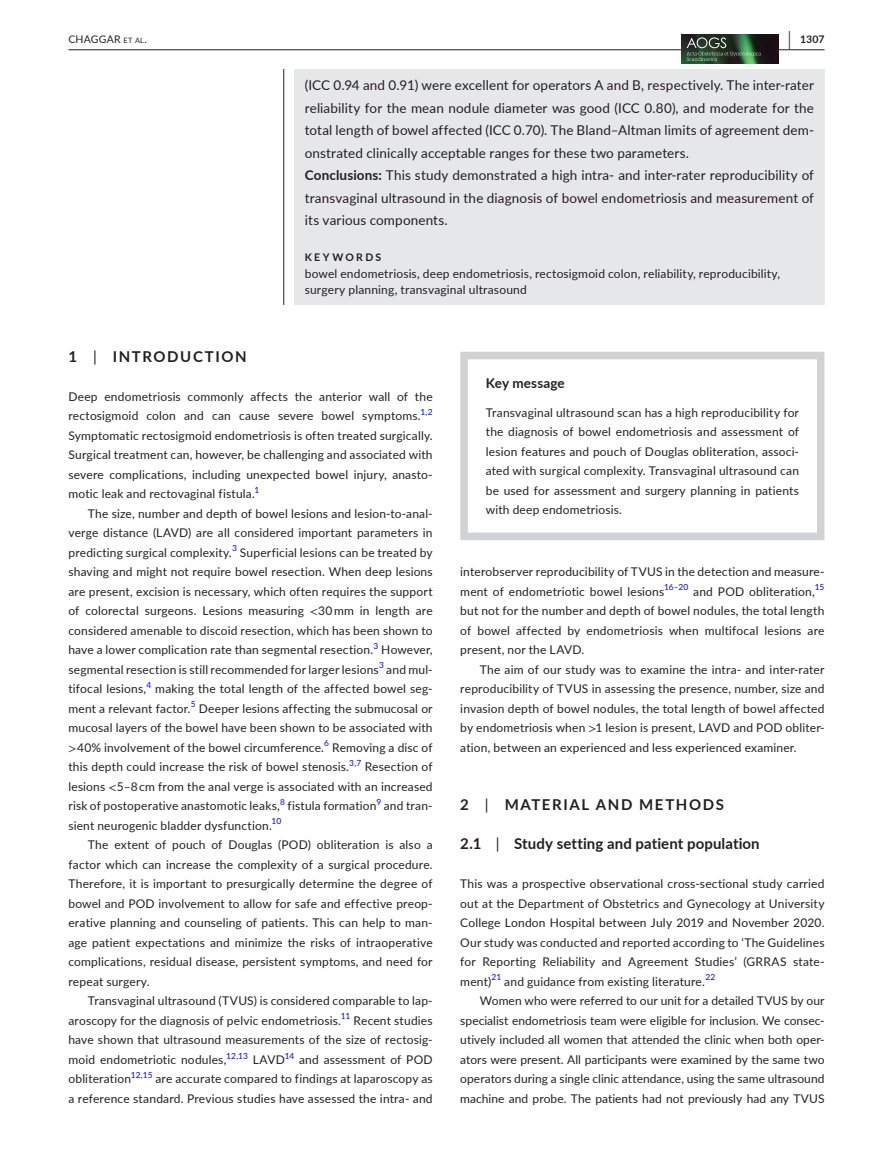
<style>
.page{position:relative;width:893px;height:1174px;background:#fff}
.page>*{position:absolute;margin:0;border:0;box-sizing:border-box;transform-origin:0 0}
.t1{font:700 15px "Lato";letter-spacing:.005em;color:#231f20}
.t2{font:700 15px "Lato";letter-spacing:.11em;color:#231f20}
.t3{font:700 15px "Lato";letter-spacing:.105em;color:#231f20}
.t4{font:13.5px/22.5px "Lato";letter-spacing:.01em;color:#231f20}
.t5{font:700 13.5px "Lato";letter-spacing:.01em;color:#231f20}
.t6{font:12px/19.5px "Lato";letter-spacing:.015em;color:#231f20;text-align:justify}
.t7{font:700 10.5px "Lato";letter-spacing:.215em;color:#231f20}
.t8{font:10.5px "Lato";letter-spacing:.025em;color:#231f20}
.t9{font:8.4px "Lato";color:#00f}
.s1{font-size:7.35px}
.s2{font-size:19.5px}
.s3{font-weight:700}
.s4{font-weight:400}
.s5{font-family:"STIX"}
</style>
<div class="page">
<hr style="left:68px;top:49px;width:756px;height:1px;background:#231f20">
<img style="left:682px;top:34px;width:97px;height:30px">
<svg style="left:687px;top:37px;width:74px;height:24px;background:#3f5843"></svg>
<div style="left:294px;top:69px;width:530px;height:236px;background:#e6e7e9"></div>
<hr style="left:283px;top:69px;width:1px;height:236px;background:#231f20">
<div style="left:460px;top:352px;width:364px;height:188px;border:8px solid #d1d2d4"></div>
<p class="t8" style="left:68px;top:31px;width:80px">CHAGGAR <span class="s1">et al</span>.</p>
<p class="t7" style="left:789px;top:31px;width:37px"><span class="s2">|</span> 1307</p>
<p class="t4" style="left:305px;top:74px;width:511px">(ICC 0.94 and 0.91) were excellent for operators A and B, respectively. The inter-rater reliability for the mean nodule diameter was good (ICC 0.80), and moderate for the total length of bowel affected (ICC 0.70). The Bland–Altman limits of agreement dem&shy;onstrated clinically acceptable ranges for these two parameters.<br><span class="s3">Conclusions:</span> This study demonstrated a high intra- and inter-rater reproducibility of transvaginal ultrasound in the diagnosis of bowel endometriosis and measurement of its various components.</p>
<p class="t7" style="left:305px;top:250px;width:78px">KEYWORDS</p>
<p class="t6" style="left:305px;top:265px;width:477px;line-height:16.5px">bowel endometriosis, deep endometriosis, rectosigmoid colon, reliability, reproducibility, surgery planning, transvaginal ultrasound</p>
<p class="t3" style="left:68px;top:345px;width:180px">1 <span class="s4">|</span> INTRODUCTION</p>
<p class="t6" style="left:68px;top:386px;width:366px">Deep endometriosis commonly affects the anterior wall of the rectosigmoid colon and can cause severe bowel symptoms.</p>
<p class="t9" style="left:420px;top:406px;width:14px">1,2</p>
<p class="t6" style="left:68px;top:425px;width:366px">Symptomatic rectosigmoid endometriosis is often treated surgically.<br>Surgical treatment can, however, be challenging and associated with severe complications, including unexpected bowel injury, anasto&shy;motic leak and rectovaginal fistula.</p>
<p class="t9" style="left:255px;top:484px;width:6px">1</p>
<p class="t6" style="left:68px;top:503px;width:366px;text-indent:20px">The size, number and depth of bowel lesions and lesion-to-anal&shy;verge distance (LAVD) are all considered important parameters in predicting surgical complexity.</p>
<p class="t9" style="left:232px;top:542px;width:6px">3</p>
<p class="t6" style="left:68px;top:542px;width:366px;text-indent:171px">Superficial lesions can be treated by shaving and might not require bowel resection. When deep lesions are present, excision is necessary, which often requires the support of colorectal surgeons. Lesions measuring <span class="s5">&lt;</span>30 mm in length are considered amenable to discoid resection, which has been shown to have a lower complication rate than segmental resection.</p>
<p class="t9" style="left:374px;top:640px;width:6px">3</p>
<p class="t6" style="left:381px;top:639px;width:53px">However,</p>
<p class="t6" style="left:68px;top:659px;width:312px">segmental resection is still recommended for larger lesions</p>
<p class="t9" style="left:379px;top:659px;width:6px">3</p>
<p class="t6" style="left:386px;top:659px;width:48px">and mul-</p>
<p class="t6" style="left:68px;top:678px;width:79px">tifocal lesions,</p>
<p class="t9" style="left:146px;top:679px;width:6px">4</p>
<p class="t6" style="left:68px;top:678px;width:366px;text-indent:87px">making the total length of the affected bowel seg&shy;ment a relevant factor.</p>
<p class="t9" style="left:191px;top:698px;width:6px">5</p>
<p class="t6" style="left:68px;top:698px;width:366px;text-indent:130px">Deeper lesions affecting the submucosal or mucosal layers of the bowel have been shown to be associated with <span class="s5">&gt;</span>40% involvement of the bowel circumference.</p>
<p class="t9" style="left:324px;top:737px;width:6px">6</p>
<p class="t6" style="left:68px;top:737px;width:366px;text-indent:264px">Removing a disc of this depth could increase the risk of bowel stenosis.</p>
<p class="t9" style="left:349px;top:757px;width:13px">3,7</p>
<p class="t6" style="left:68px;top:756px;width:366px;text-indent:296px">Resection of lesions <span class="s5">&lt;</span>5–8 cm from the anal verge is associated with an increased risk of postoperative anastomotic leaks,</p>
<p class="t9" style="left:280px;top:796px;width:6px">8</p>
<p class="t6" style="left:288px;top:795px;width:90px">fistula formation</p>
<p class="t9" style="left:376px;top:796px;width:6px">9</p>
<p class="t6" style="left:384px;top:795px;width:50px">and tran-</p>
<p class="t6" style="left:68px;top:815px;width:205px">sient neurogenic bladder dysfunction.</p>
<p class="t9" style="left:272px;top:815px;width:11px">10</p>
<p class="t6" style="left:68px;top:834px;width:366px;text-indent:20px">The extent of pouch of Douglas (POD) obliteration is also a factor which can increase the complexity of a surgical procedure.<br>Therefore, it is important to presurgically determine the degree of bowel and POD involvement to allow for safe and effective preop&shy;erative planning and counseling of patients. This can help to man&shy;age patient expectations and minimize the risks of intraoperative complications, residual disease, persistent symptoms, and need for repeat surgery.</p>
<p class="t6" style="left:68px;top:990px;width:366px;text-indent:20px">Transvaginal ultrasound (TVUS) is considered comparable to lap&shy;aroscopy for the diagnosis of pelvic endometriosis.<sup>11</sup> Recent studies have shown that ultrasound measurements of the size of rectosig&shy;moid endometriotic nodules,<sup>12,13</sup> LAVD<sup>14</sup> and assessment of POD obliteration<sup>12,15</sup> are accurate compared to findings at laparoscopy as a reference standard. Previous studies have assessed the intra- and</p>
<p class="t5" style="left:486px;top:373px;width:81px">Key message</p>
<p class="t6" style="left:486px;top:402px;width:315px">Transvaginal ultrasound scan has a high reproducibility for the diagnosis of bowel endometriosis and assessment of lesion features and pouch of Douglas obliteration, associ&shy;ated with surgical complexity. Transvaginal ultrasound can be used for assessment and surgery planning in patients with deep endometriosis.</p>
<p class="t6" style="left:460px;top:561px;width:366px">interobserver reproducibility of TVUS in the detection and measure&shy;ment of endometriotic bowel lesions<sup>16–20</sup> and POD obliteration,</p>
<p class="t9" style="left:815px;top:581px;width:11px">15</p>
<p class="t6" style="left:460px;top:600px;width:366px">but not for the number and depth of bowel nodules, the total length of bowel affected by endometriosis when multifocal lesions are present, nor the LAVD.</p>
<p class="t6" style="left:460px;top:659px;width:366px;text-indent:20px">The aim of our study was to examine the intra- and inter-rater reproducibility of TVUS in assessing the presence, number, size and invasion depth of bowel nodules, the total length of bowel affected by endometriosis when <span class="s5">&gt;</span>1 lesion is present, LAVD and POD obliter&shy;ation, between an experienced and less experienced examiner.</p>
<p class="t2" style="left:460px;top:794px;width:265px">2 <span class="s4">|</span> MATERIAL AND METHODS</p>
<p class="t1" style="left:460px;top:833px;width:301px">2.1 <span class="s4">|</span> Study setting and patient population</p>
<p class="t6" style="left:460px;top:873px;width:366px">This was a prospective observational cross-sectional study carried out at the Department of Obstetrics and Gynecology at University College London Hospital between July 2019 and November 2020.<br>Our study was conducted and reported according to ‘The Guidelines for Reporting Reliability and Agreement Studies’ (GRRAS state&shy;ment)<sup>21</sup> and guidance from existing literature.<sup>22</sup></p>
<p class="t6" style="left:460px;top:990px;width:366px;text-indent:20px">Women who were referred to our unit for a detailed TVUS by our specialist endometriosis team were eligible for inclusion. We consec&shy;utively included all women that attended the clinic when both oper&shy;ators were present. All participants were examined by the same two operators during a single clinic attendance, using the same ultrasound machine and probe. The patients had not previously had any TVUS</p>
</div>
